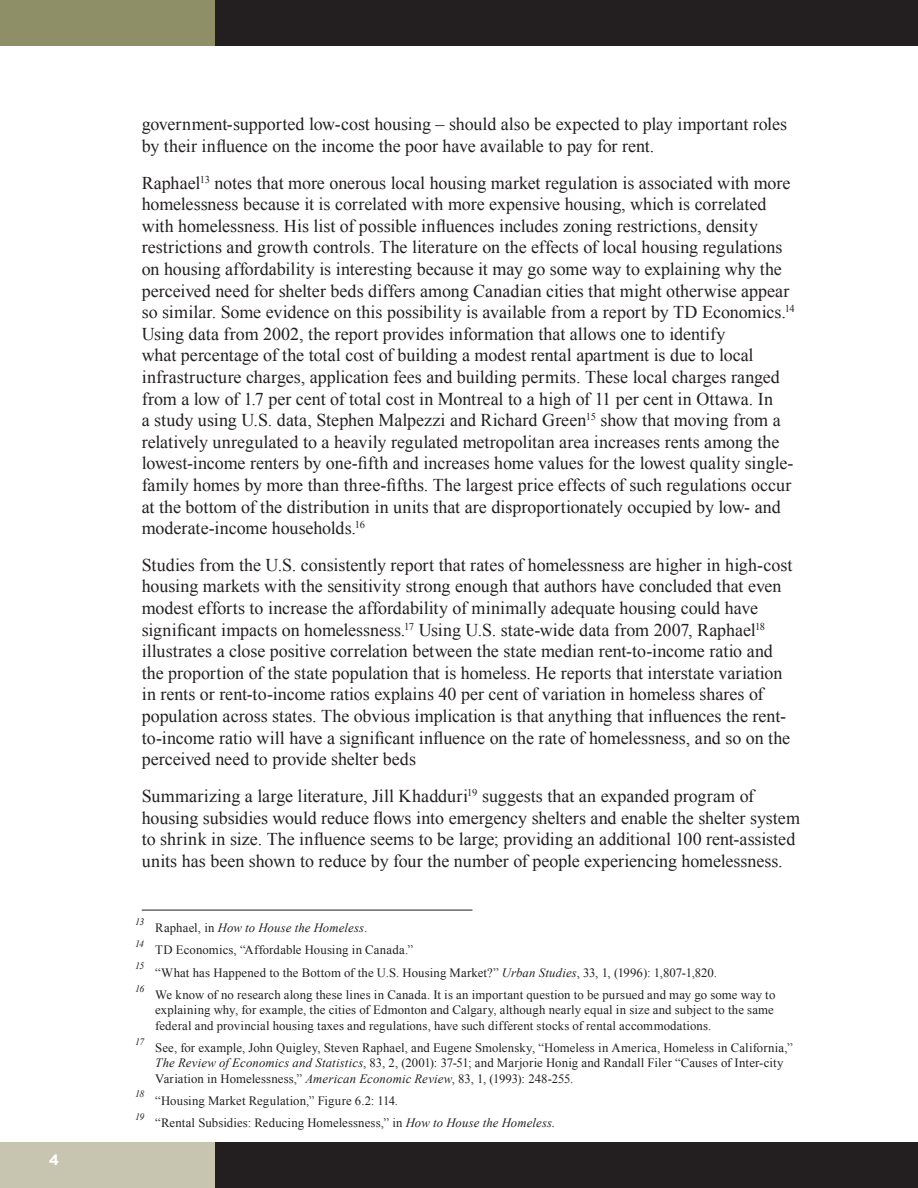
<style>
.page{position:relative;width:918px;height:1188px;background:#fff}
.page>*{position:absolute;margin:0;border:0;box-sizing:border-box;transform-origin:0 0}
.Body{font:18px/21.6px "Times New Roman";color:#231f20}
.t1{font:700 15px "Gotham";color:#fff}
.Footnote{font:12.75px/15.3px "Times New Roman";letter-spacing:.01em;color:#231f20;text-align:justify}
.Footnote-2{font:italic 12.75px "Times New Roman";letter-spacing:.01em;color:#231f20}
.Footnote-3{font:italic 9.75px "Times New Roman";letter-spacing:-.05em;color:#231f20}
.s1{font-style:normal}
.s2{font-style:italic}
</style>
<div class="page">
<div style="left:0;top:1143px;width:215px;height:45px;background:#c7c5af"></div>
<div style="left:0;top:0;width:215px;height:45px;background:#8e8f66"></div>
<div style="left:215px;top:1143px;width:703px;height:45px;background:#231f20"></div>
<div style="left:215px;top:0;width:703px;height:45px;background:#231f20"></div>
<hr style="left:142px;top:910px;width:330px;height:1px;background:#231f20">
<p class="t1" style="left:49px;top:1150px;width:12px">4</p>
<p class="Body" style="left:142px;top:113px;width:647px">government-supported low-cost housing – should also be expected to play important roles by their influence on the income the poor have available to pay for rent.</p>
<p class="Body" style="left:142px;top:171px;width:654px">Raphael<sup>13</sup> notes that more onerous local housing market regulation is associated with more homelessness because it is correlated with more expensive housing, which is correlated with homelessness. His list of possible influences includes zoning restrictions, density restrictions and growth controls. The literature on the effects of local housing regulations on housing affordability is interesting because it may go some way to explaining why the perceived need for shelter beds differs among Canadian cities that might otherwise appear so similar. Some evidence on this possibility is available from a report by TD Economics.<sup>14<br></sup>Using data from 2002, the report provides information that allows one to identify<br>what percentage of the total cost of building a modest rental apartment is due to local infrastructure charges, application fees and building permits. These local charges ranged from a low of 1.7 per cent of total cost in Montreal to a high of 11 per cent in Ottawa. In<br>a study using U.S. data, Stephen Malpezzi and Richard Green<sup>15</sup> show that moving from a relatively unregulated to a heavily regulated metropolitan area increases rents among the lowest-income renters by one-fifth and increases home values for the lowest quality single&shy;family homes by more than three-fifths. The largest price effects of such regulations occur at the bottom of the distribution in units that are disproportionately occupied by low- and moderate-income households.<sup>16</sup></p>
<p class="Body" style="left:142px;top:554px;width:652px">Studies from the U.S. consistently report that rates of homelessness are higher in high-cost housing markets with the sensitivity strong enough that authors have concluded that even modest efforts to increase the affordability of minimally adequate housing could have significant impacts on homelessness.<sup>17</sup> Using U.S. state-wide data from 2007, Raphael<sup>18 </sup>illustrates a close positive correlation between the state median rent-to-income ratio and the proportion of the state population that is homeless. He reports that interstate variation in rents or rent-to-income ratios explains 40 per cent of variation in homeless shares of population across states. The obvious implication is that anything that influences the rent&shy;to-income ratio will have a significant influence on the rate of homelessness, and so on the perceived need to provide shelter beds</p>
<p class="Body" style="left:142px;top:785px;width:660px">Summarizing a large literature, Jill Khadduri<sup>19</sup> suggests that an expanded program of housing subsidies would reduce flows into emergency shelters and enable the shelter system to shrink in size. The influence seems to be large; providing an additional 100 rent-assisted units has been shown to reduce by four the number of people experiencing homelessness.</p>
<p class="Footnote-3" style="left:135px;top:915px;width:11px">13</p>
<p class="Footnote-2" style="left:155px;top:919px;width:213px"><span class="s1">Raphael, in</span> How to House the Homeless<span class="s1">.</span></p>
<p class="Footnote-3" style="left:135px;top:937px;width:11px">14</p>
<p class="Footnote" style="left:155px;top:942px;width:260px">TD Economics, “Affordable Housing in Canada.”</p>
<p class="Footnote-3" style="left:135px;top:959px;width:11px">15</p>
<p class="Footnote" style="left:155px;top:965px;width:563px">“What has Happened to the Bottom of the U.S. Housing Market?” <span class="s2">Urban Studies</span>, 33, 1, (1996): 1,807-1,820.</p>
<p class="Footnote-3" style="left:135px;top:982px;width:11px">16</p>
<p class="Footnote" style="left:155px;top:987px;width:622px">We know of no research along these lines in Canada. It is an important question to be pursued and may go some way to explaining why, for example, the cities of Edmonton and Calgary, although nearly equal in size and subject to the same federal and provincial housing taxes and regulations, have such different stocks of rental accommodations.</p>
<p class="Footnote-3" style="left:135px;top:1035px;width:11px">17</p>
<p class="Footnote" style="left:155px;top:1040px;width:639px;text-align:left">See, for example, John Quigley, Steven Raphael, and Eugene Smolensky, “Homeless in America, Homeless in California,”<br><span class="s2">The Review of Economics and Statistics</span>, 83, 2, (2001): 37-51; and Marjorie Honig and Randall Filer “Causes of Inter-city<br>Variation in Homelessness,” <span class="s2">American Economic Review</span>, 83, 1, (1993): 248-255.</p>
<p class="Footnote-3" style="left:135px;top:1087px;width:11px">18</p>
<p class="Footnote" style="left:155px;top:1093px;width:244px">“Housing Market Regulation,” Figure 6.2: 114.</p>
<p class="Footnote-3" style="left:135px;top:1110px;width:11px">19</p>
<p class="Footnote" style="left:155px;top:1115px;width:402px">“Rental Subsidies: Reducing Homelessness,” in <span class="s2">How to House the Homeless.</span></p>
</div>
